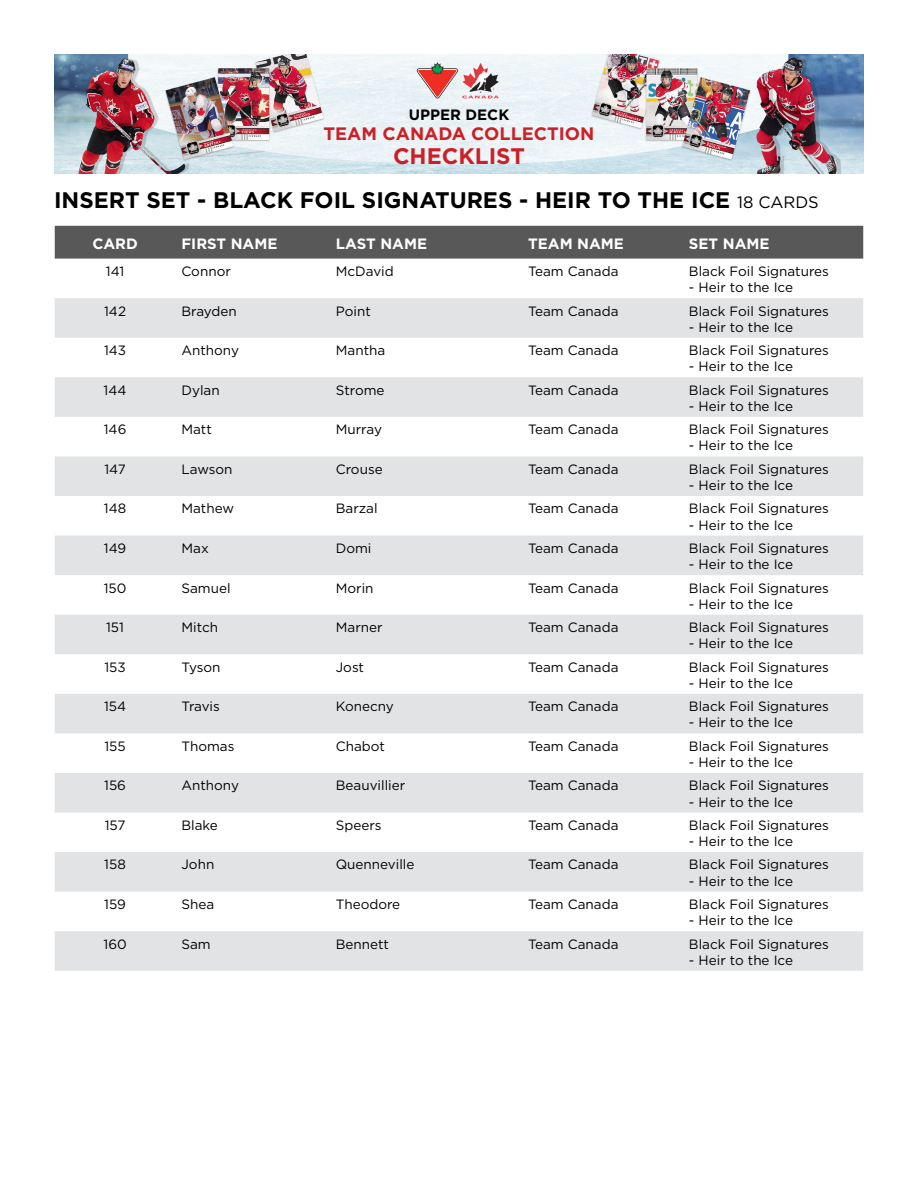
<style>
.page{position:relative;width:918px;height:1188px;background:#fff}
.page>*{position:absolute;margin:0;border:0;box-sizing:border-box;transform-origin:0 0}
.t1{font:700 22.5px "Gotham HTF";color:#000}
.t2{font:700 22.5px "Gotham HTF";color:#cc2027}
.t3{font:700 18px "Gotham HTF";color:#cc2027}
.t4{font:700 15px "Gotham HTF";color:#fff}
.t5{font:700 15px "Gotham HTF";color:#000}
.t6{font:13.5px "Gotham HTF";color:#000}
.s1{font-weight:400;font-size:16.5px}
</style>
<div class="page">
<img style="left:54px;top:54px;width:810px;height:120px">
<div style="left:55px;top:226px;width:808px;height:33px;background:#575857"></div>
<svg style="left:55px;top:298px;width:808px;height:673px;fill:#e2e3e4"></svg>
<p class="t5" style="left:409px;top:106px;width:102px">UPPER DECK</p>
<h2 class="t3" style="left:324px;top:123px;width:272px">TEAM CANADA COLLECTION</h2>
<h1 class="t2" style="left:393px;top:143px;width:133px">CHECKLIST</h1>
<h1 class="t1" style="left:54px;top:187px;width:766px">INSERT SET - BLACK FOIL SIGNATURES - HEIR TO THE ICE <span class="s1">18 CARDS</span></h1>
<p class="t4" style="left:92px;top:235px;width:47px">CARD</p>
<p class="t4" style="left:181px;top:235px;width:98px">FIRST NAME</p>
<p class="t4" style="left:336px;top:235px;width:93px">LAST NAME</p>
<p class="t4" style="left:528px;top:235px;width:97px">TEAM NAME</p>
<p class="t4" style="left:689px;top:235px;width:82px">SET NAME</p>
<p class="t6" style="left:106px;top:264px;width:20px">141</p>
<p class="t6" style="left:181px;top:264px;width:51px">Connor</p>
<p class="t6" style="left:336px;top:264px;width:59px">McDavid</p>
<p class="t6" style="left:528px;top:264px;width:92px">Team Canada</p>
<p class="t6" style="left:689px;top:264px;width:141px">Black Foil Signatures</p>
<p class="t6" style="left:689px;top:280px;width:106px">- Heir to the Ice</p>
<p class="t6" style="left:104px;top:303px;width:23px">142</p>
<p class="t6" style="left:181px;top:303px;width:57px">Brayden</p>
<p class="t6" style="left:336px;top:303px;width:36px">Point</p>
<p class="t6" style="left:528px;top:303px;width:92px">Team Canada</p>
<p class="t6" style="left:689px;top:303px;width:141px">Black Foil Signatures</p>
<p class="t6" style="left:689px;top:319px;width:106px">- Heir to the Ice</p>
<p class="t6" style="left:104px;top:343px;width:24px">143</p>
<p class="t6" style="left:181px;top:343px;width:59px">Anthony</p>
<p class="t6" style="left:336px;top:343px;width:51px">Mantha</p>
<p class="t6" style="left:528px;top:343px;width:92px">Team Canada</p>
<p class="t6" style="left:689px;top:343px;width:141px">Black Foil Signatures</p>
<p class="t6" style="left:689px;top:359px;width:106px">- Heir to the Ice</p>
<p class="t6" style="left:104px;top:382px;width:24px">144</p>
<p class="t6" style="left:181px;top:382px;width:40px">Dylan</p>
<p class="t6" style="left:336px;top:382px;width:50px">Strome</p>
<p class="t6" style="left:528px;top:382px;width:92px">Team Canada</p>
<p class="t6" style="left:689px;top:382px;width:141px">Black Foil Signatures</p>
<p class="t6" style="left:689px;top:399px;width:106px">- Heir to the Ice</p>
<p class="t6" style="left:104px;top:422px;width:24px">146</p>
<p class="t6" style="left:181px;top:422px;width:32px">Matt</p>
<p class="t6" style="left:336px;top:422px;width:48px">Murray</p>
<p class="t6" style="left:528px;top:422px;width:92px">Team Canada</p>
<p class="t6" style="left:689px;top:422px;width:141px">Black Foil Signatures</p>
<p class="t6" style="left:689px;top:438px;width:106px">- Heir to the Ice</p>
<p class="t6" style="left:104px;top:462px;width:23px">147</p>
<p class="t6" style="left:181px;top:462px;width:53px">Lawson</p>
<p class="t6" style="left:336px;top:462px;width:48px">Crouse</p>
<p class="t6" style="left:528px;top:462px;width:92px">Team Canada</p>
<p class="t6" style="left:689px;top:462px;width:141px">Black Foil Signatures</p>
<p class="t6" style="left:689px;top:478px;width:106px">- Heir to the Ice</p>
<p class="t6" style="left:104px;top:501px;width:24px">148</p>
<p class="t6" style="left:181px;top:501px;width:54px">Mathew</p>
<p class="t6" style="left:336px;top:501px;width:43px">Barzal</p>
<p class="t6" style="left:528px;top:501px;width:92px">Team Canada</p>
<p class="t6" style="left:689px;top:501px;width:141px">Black Foil Signatures</p>
<p class="t6" style="left:689px;top:517px;width:106px">- Heir to the Ice</p>
<p class="t6" style="left:104px;top:541px;width:24px">149</p>
<p class="t6" style="left:181px;top:541px;width:29px">Max</p>
<p class="t6" style="left:336px;top:541px;width:37px">Domi</p>
<p class="t6" style="left:528px;top:541px;width:92px">Team Canada</p>
<p class="t6" style="left:689px;top:541px;width:141px">Black Foil Signatures</p>
<p class="t6" style="left:689px;top:557px;width:106px">- Heir to the Ice</p>
<p class="t6" style="left:104px;top:580px;width:24px">150</p>
<p class="t6" style="left:181px;top:580px;width:51px">Samuel</p>
<p class="t6" style="left:336px;top:580px;width:39px">Morin</p>
<p class="t6" style="left:528px;top:580px;width:92px">Team Canada</p>
<p class="t6" style="left:689px;top:580px;width:141px">Black Foil Signatures</p>
<p class="t6" style="left:689px;top:596px;width:106px">- Heir to the Ice</p>
<p class="t6" style="left:106px;top:620px;width:19px">151</p>
<p class="t6" style="left:181px;top:620px;width:38px">Mitch</p>
<p class="t6" style="left:336px;top:620px;width:48px">Marner</p>
<p class="t6" style="left:528px;top:620px;width:92px">Team Canada</p>
<p class="t6" style="left:689px;top:620px;width:141px">Black Foil Signatures</p>
<p class="t6" style="left:689px;top:636px;width:106px">- Heir to the Ice</p>
<p class="t6" style="left:104px;top:659px;width:23px">153</p>
<p class="t6" style="left:181px;top:659px;width:41px">Tyson</p>
<p class="t6" style="left:336px;top:659px;width:30px">Jost</p>
<p class="t6" style="left:528px;top:659px;width:92px">Team Canada</p>
<p class="t6" style="left:689px;top:659px;width:141px">Black Foil Signatures</p>
<p class="t6" style="left:689px;top:676px;width:106px">- Heir to the Ice</p>
<p class="t6" style="left:104px;top:699px;width:24px">154</p>
<p class="t6" style="left:181px;top:699px;width:40px">Travis</p>
<p class="t6" style="left:336px;top:699px;width:60px">Konecny</p>
<p class="t6" style="left:528px;top:699px;width:92px">Team Canada</p>
<p class="t6" style="left:689px;top:699px;width:141px">Black Foil Signatures</p>
<p class="t6" style="left:689px;top:715px;width:106px">- Heir to the Ice</p>
<p class="t6" style="left:104px;top:739px;width:23px">155</p>
<p class="t6" style="left:181px;top:739px;width:54px">Thomas</p>
<p class="t6" style="left:336px;top:739px;width:51px">Chabot</p>
<p class="t6" style="left:528px;top:739px;width:92px">Team Canada</p>
<p class="t6" style="left:689px;top:739px;width:141px">Black Foil Signatures</p>
<p class="t6" style="left:689px;top:755px;width:106px">- Heir to the Ice</p>
<p class="t6" style="left:104px;top:778px;width:23px">156</p>
<p class="t6" style="left:181px;top:778px;width:59px">Anthony</p>
<p class="t6" style="left:336px;top:778px;width:71px">Beauvillier</p>
<p class="t6" style="left:528px;top:778px;width:92px">Team Canada</p>
<p class="t6" style="left:689px;top:778px;width:141px">Black Foil Signatures</p>
<p class="t6" style="left:689px;top:794px;width:106px">- Heir to the Ice</p>
<p class="t6" style="left:105px;top:818px;width:22px">157</p>
<p class="t6" style="left:181px;top:818px;width:38px">Blake</p>
<p class="t6" style="left:336px;top:818px;width:47px">Speers</p>
<p class="t6" style="left:528px;top:818px;width:92px">Team Canada</p>
<p class="t6" style="left:689px;top:818px;width:141px">Black Foil Signatures</p>
<p class="t6" style="left:689px;top:834px;width:106px">- Heir to the Ice</p>
<p class="t6" style="left:104px;top:857px;width:23px">158</p>
<p class="t6" style="left:181px;top:857px;width:34px">John</p>
<p class="t6" style="left:336px;top:857px;width:80px">Quenneville</p>
<p class="t6" style="left:528px;top:857px;width:92px">Team Canada</p>
<p class="t6" style="left:689px;top:857px;width:141px">Black Foil Signatures</p>
<p class="t6" style="left:689px;top:873px;width:106px">- Heir to the Ice</p>
<p class="t6" style="left:104px;top:897px;width:23px">159</p>
<p class="t6" style="left:181px;top:897px;width:34px">Shea</p>
<p class="t6" style="left:336px;top:897px;width:66px">Theodore</p>
<p class="t6" style="left:528px;top:897px;width:92px">Team Canada</p>
<p class="t6" style="left:689px;top:897px;width:141px">Black Foil Signatures</p>
<p class="t6" style="left:689px;top:913px;width:106px">- Heir to the Ice</p>
<p class="t6" style="left:104px;top:936px;width:25px">160</p>
<p class="t6" style="left:181px;top:936px;width:31px">Sam</p>
<p class="t6" style="left:336px;top:936px;width:55px">Bennett</p>
<p class="t6" style="left:528px;top:936px;width:92px">Team Canada</p>
<p class="t6" style="left:689px;top:936px;width:141px">Black Foil Signatures</p>
<p class="t6" style="left:689px;top:953px;width:106px">- Heir to the Ice</p>
</div>
